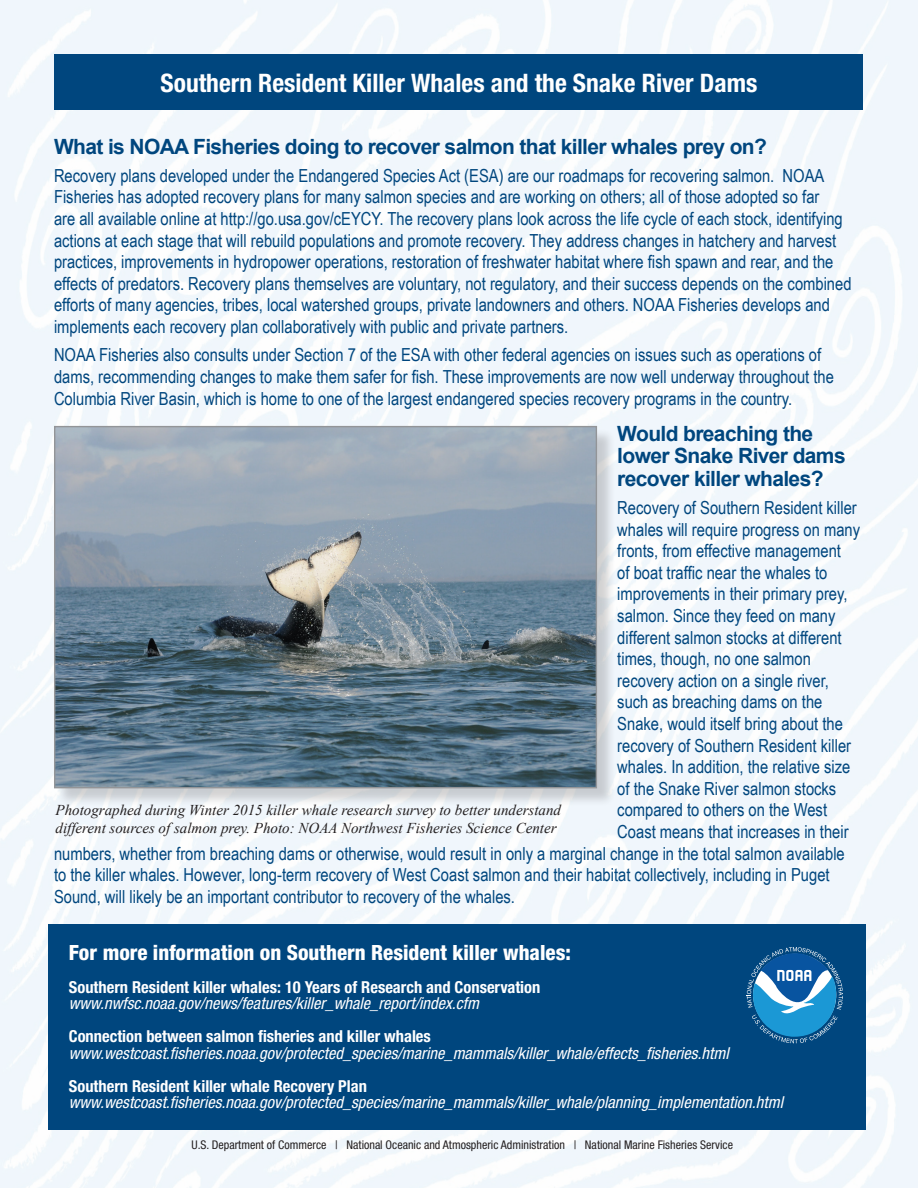
<style>
.page{position:relative;width:918px;height:1188px;background:#fff}
.page>*{position:absolute;margin:0;border:0;box-sizing:border-box;transform-origin:0 0}
.t1{font:700 condensed 25.5px "Helvetica Neue LT Std";color:#fff}
.t2{font:700 21px/22.5px "Arial";letter-spacing:-.03em;color:#00467e}
.t3{font:800 condensed 21px "Helvetica Neue LT Std";color:#fff}
.t4{font:18px/21.6px "Arial Narrow";color:#00467e}
.t5{font:italic condensed 16.5px "Helvetica Neue LT Std";color:#fff}
.t6{font:700 condensed 16.5px "Helvetica Neue LT Std";color:#fff}
.t7{font:italic 15px/18px "Times New Roman";color:#231f20}
.t8{font:condensed 12px "Helvetica Neue LT Std";color:#231f20}
</style>
<div class="page">
<img style="left:0;top:0;width:918px;height:1188px">
<div style="left:55px;top:54px;width:808px;height:55px;background:#00467e"></div>
<div style="left:49px;top:924px;width:817px;height:206px;background:#00467e"></div>
<svg style="left:747px;top:947px;width:96px;height:96px"></svg>
<div style="left:56px;top:428px;width:560px;height:379px;background:#231f20;opacity:.2"></div>
<img style="left:56px;top:428px;width:539px;height:358px">
<p class="t1" style="left:161px;top:68px;width:598px">Southern Resident Killer Whales and the Snake River Dams</p>
<p class="t2" style="left:54px;top:136px;width:714px">What is NOAA Fisheries doing to recover salmon that killer whales prey on?</p>
<p class="t4" style="left:54px;top:164px;width:799px">Recovery plans developed under the Endangered Species Act (ESA) are our roadmaps for recovering salmon. NOAA Fisheries has adopted recovery plans for many salmon species and are working on others; all of those adopted so far<br>are all available online at http://go.usa.gov/cEYCY. The recovery plans look across the life cycle of each stock, identifying actions at each stage that will rebuild populations and promote recovery. They address changes in hatchery and harvest practices, improvements in hydropower operations, restoration of freshwater habitat where fish spawn and rear, and the effects of predators. Recovery plans themselves are voluntary, not regulatory, and their success depends on the combined efforts of many agencies, tribes, local watershed groups, private landowners and others. NOAA Fisheries develops and implements each recovery plan collaboratively with public and private partners.</p>
<p class="t4" style="left:54px;top:344px;width:782px">NOAA Fisheries also consults under Section 7 of the ESA with other federal agencies on issues such as operations of dams, recommending changes to make them safer for fish. These improvements are now well underway throughout the<br>Columbia River Basin, which is home to one of the largest endangered species recovery programs in the country.</p>
<p class="t2" style="left:617px;top:423px;width:230px">Would breaching the lower Snake River dams recover killer whales?</p>
<p class="t4" style="left:617px;top:496px;width:241px">Recovery of Southern Resident killer</p>
<p class="t4" style="left:617px;top:518px;width:244px">whales will require progress on many</p>
<p class="t4" style="left:617px;top:539px;width:225px">fronts, from effective management</p>
<p class="t4" style="left:617px;top:561px;width:212px">of boat traffic near the whales to</p>
<p class="t4" style="left:617px;top:583px;width:232px">improvements in their primary prey,</p>
<p class="t4" style="left:617px;top:604px;width:220px">salmon. Since they feed on many</p>
<p class="t4" style="left:617px;top:626px;width:226px">different salmon stocks at different</p>
<p class="t4" style="left:617px;top:647px;width:195px">times, though, no one salmon</p>
<p class="t4" style="left:617px;top:669px;width:213px">recovery action on a single river,</p>
<p class="t4" style="left:617px;top:691px;width:207px">such as breaching dams on the</p>
<p class="t4" style="left:617px;top:712px;width:227px">Snake, would itself bring about the</p>
<p class="t4" style="left:617px;top:734px;width:235px">recovery of Southern Resident killer</p>
<p class="t4" style="left:617px;top:755px;width:235px">whales. In addition, the relative size</p>
<p class="t4" style="left:617px;top:777px;width:221px">of the Snake River salmon stocks</p>
<p class="t4" style="left:617px;top:799px;width:211px">compared to others on the West</p>
<p class="t4" style="left:617px;top:820px;width:233px">Coast means that increases in their</p>
<p class="t4" style="left:54px;top:842px;width:792px">numbers, whether from breaching dams or otherwise, would result in only a marginal change in the total salmon available</p>
<p class="t4" style="left:54px;top:863px;width:777px">to the killer whales. However, long-term recovery of West Coast salmon and their habitat collectively, including in Puget</p>
<p class="t4" style="left:54px;top:885px;width:463px">Sound, will likely be an important contributor to recovery of the whales.</p>
<p class="t7" style="left:56px;top:801px;width:507px">Photographed during Winter 2015 killer whale research survey to better understand different sources of salmon prey. Photo: NOAA Northwest Fisheries Science Center</p>
<p class="t3" style="left:69px;top:939px;width:504px">For more information on Southern Resident killer whales:</p>
<p class="t6" style="left:69px;top:977px;width:473px">Southern Resident killer whales: 10 Years of Research and Conservation</p>
<p class="t5" style="left:69px;top:994px;width:412px">www.nwfsc.noaa.gov/news/features/killer_whale_report/index.cfm</p>
<p class="t6" style="left:69px;top:1026px;width:364px">Connection between salmon fisheries and killer whales</p>
<p class="t5" style="left:69px;top:1043px;width:661px">www.westcoast.fisheries.noaa.gov/protected_species/marine_mammals/killer_whale/effects_fisheries.html</p>
<p class="t6" style="left:69px;top:1076px;width:300px">Southern Resident killer whale Recovery Plan</p>
<p class="t5" style="left:69px;top:1093px;width:716px">www.westcoast.fisheries.noaa.gov/protected_species/marine_mammals/killer_whale/planning_implementation.html</p>
<p class="t8" style="left:191px;top:1138px;width:543px">U.S. Department of Commerce | National Oceanic and Atmospheric Administration | National Marine Fisheries Service</p>
</div>
